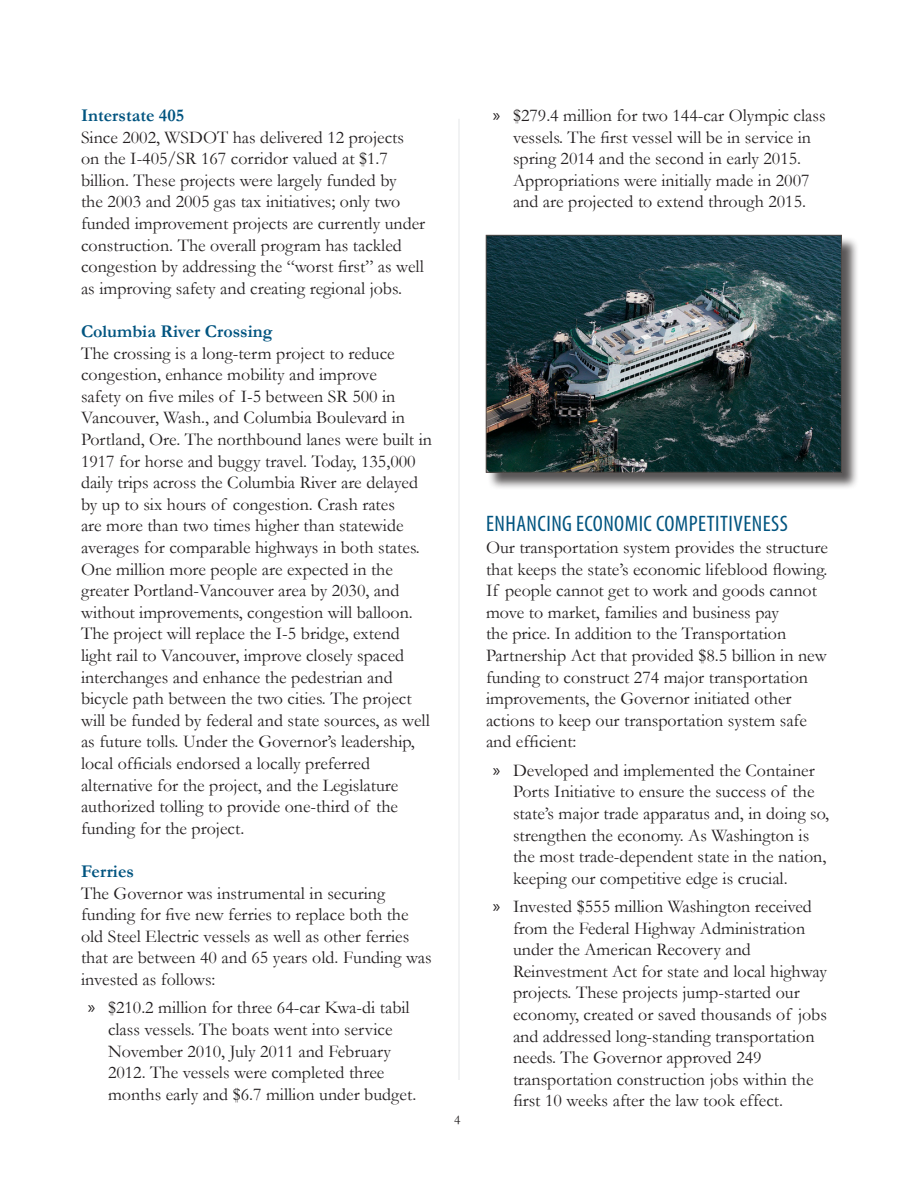
<style>
.page{position:relative;width:918px;height:1188px;background:#fff}
.page>*{position:absolute;margin:0;border:0;box-sizing:border-box;transform-origin:0 0}
.subtitle{font:condensed 22.5px "Myriad Pro";letter-spacing:.02em;color:#005480}
.bullets{font:18px/21.6px "Garamond";color:#231f20}
.t1{font:700 18px "Garamond";color:#005480}
.t2{font:13.5px "Garamond";color:#231f20}
.s1{font-family:"Myriad Pro"}
</style>
<div class="page">
<hr style="left:458px;top:119px;width:2px;height:961px;background:#dcdddf">
<div style="left:487px;top:236px;width:372px;height:254px;background:#231f20;opacity:.75"></div>
<img style="left:488px;top:237px;width:352px;height:233px">
<div style="left:486px;top:235px;width:356px;height:237px;border:1px solid #524a47"></div>
<p class="t1" style="left:81px;top:103px;width:105px">Interstate 405</p>
<p class="bullets" style="left:81px;top:126px;width:346px">Since 2002, WSDOT has delivered 12 projects on the I-405/SR 167 corridor valued at $1.7 billion. These projects were largely funded by<br>the 2003 and 2005 gas tax initiatives; only two funded improvement projects are currently under construction. The overall program has tackled congestion by addressing the “worst first” as well as improving safety and creating regional jobs.</p>
<p class="t1" style="left:81px;top:319px;width:193px">Columbia River Crossing</p>
<p class="bullets" style="left:81px;top:342px;width:352px">The crossing is a long-term project to reduce congestion, enhance mobility and improve<br>safety on five miles of I-5 between SR 500 in Vancouver, Wash., and Columbia Boulevard in Portland, Ore. The northbound lanes were built in 1917 for horse and buggy travel. Today, 135,000 daily trips across the Columbia River are delayed by up to six hours of congestion. Crash rates<br>are more than two times higher than statewide averages for comparable highways in both states.<br>One million more people are expected in the greater Portland-Vancouver area by 2030, and without improvements, congestion will balloon.<br>The project will replace the I-5 bridge, extend light rail to Vancouver, improve closely spaced interchanges and enhance the pedestrian and bicycle path between the two cities. The project will be funded by federal and state sources, as well as future tolls. Under the Governor’s leadership, local officials endorsed a locally preferred alternative for the project, and the Legislature authorized tolling to provide one-third of the funding for the project.</p>
<p class="t1" style="left:81px;top:859px;width:54px">Ferries</p>
<p class="bullets" style="left:81px;top:882px;width:352px">The Governor was instrumental in securing funding for five new ferries to replace both the old Steel Electric vessels as well as other ferries that are between 40 and 65 years old. Funding was invested as follows:</p>
<p class="bullets" style="left:108px;top:996px;width:310px;text-indent:-20px"><span class="s1">»</span> $210.2 million for three 64-car Kwa-di tabil class vessels. The boats went into service November 2010, July 2011 and February 2012. The vessels were completed three months early and $6.7 million under budget.</p>
<p class="t2" style="left:454px;top:1111px;width:8px">4</p>
<p class="bullets" style="left:493px;top:104px;width:334px;text-align:center"><span class="s1">»</span> $279.4 million for two 144-car Olympic class vessels. The first vessel will be in service in spring 2014 and the second in early 2015.<br>Appropriations were initially made in 2007<br>and are projected to extend through 2015.</p>
<p class="subtitle" style="left:486px;top:510px;width:303px">ENHANCING ECONOMIC COMPETITIVENESS</p>
<p class="bullets" style="left:486px;top:536px;width:343px">Our transportation system provides the structure that keeps the state’s economic lifeblood flowing.<br>If people cannot get to work and goods cannot move to market, families and business pay<br>the price. In addition to the Transportation Partnership Act that provided $8.5 billion in new funding to construct 274 major transportation improvements, the Governor initiated other actions to keep our transportation system safe and efficient:</p>
<p class="bullets" style="left:513px;top:759px;width:318px;text-indent:-20px"><span class="s1">»</span> Developed and implemented the Container Ports Initiative to ensure the success of the state’s major trade apparatus and, in doing so, strengthen the economy. As Washington is the most trade-dependent state in the nation, keeping our competitive edge is crucial.</p>
<p class="bullets" style="left:513px;top:895px;width:316px;text-indent:-20px"><span class="s1">»</span> Invested $555 million Washington received from the Federal Highway Administration under the American Recovery and Reinvestment Act for state and local highway projects. These projects jump-started our economy, created or saved thousands of jobs and addressed long-standing transportation needs. The Governor approved 249 transportation construction jobs within the first 10 weeks after the law took effect.</p>
</div>
